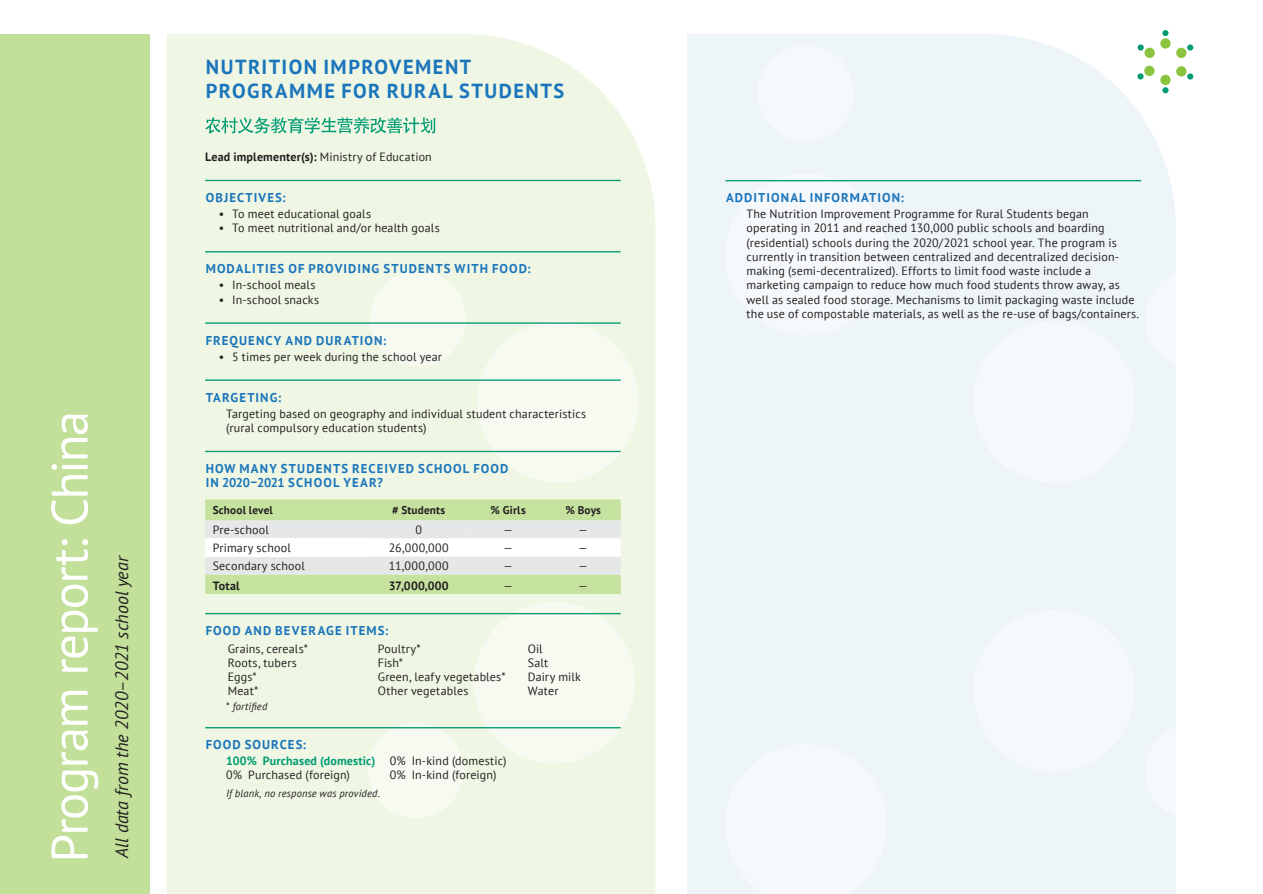
<style>
.page{position:relative;width:1263px;height:894px;background:#fff}
.page>*{position:absolute;margin:0;border:0;box-sizing:border-box;transform-origin:0 0}
.t1{font:51px "PT Sans";letter-spacing:-.035em;color:#fff}
.t2{font:700 20.25px/24.3px "PT Sans";letter-spacing:.075em;color:#1b75bb}
.t3{font:italic 18px "PT Sans";color:#231f20}
.t4{font:700 12.75px/14.2px "PT Sans";letter-spacing:.085em;color:#1b75bb}
.t5{font:12px/14.2px "PT Sans";letter-spacing:.015em;color:#231f20}
.t6{font:700 12px "PT Sans";letter-spacing:.015em;color:#231f20}
.t7{font:700 11.25px "PT Sans";letter-spacing:.015em;color:#231f20}
.t8{font:italic 10.5px "PT Sans";letter-spacing:.02em;color:#231f20}
.s1{font-weight:400}
.s2{font-style:normal}
.s3{font-weight:700;color:#009b72}
</style>
<div class="page">
<div style="left:167px;top:34px;width:489px;height:859px;background:#eff7e4"></div>
<div style="left:687px;top:31px;width:493px;height:862px;background:#eef5f9"></div>
<div style="left:477px;top:321px;width:161px;height:161px;background:#f6faf1;border-radius:50%"></div>
<div style="left:725px;top:174px;width:161px;height:161px;background:#f6f9fb;border-radius:50%"></div>
<div style="left:973px;top:321px;width:161px;height:161px;background:#f6f9fb;border-radius:50%"></div>
<div style="left:973px;top:610px;width:161px;height:161px;background:#f6f9fb;border-radius:50%"></div>
<div style="left:725px;top:744px;width:161px;height:149px;background:#f6f9fb"></div>
<div style="left:474px;top:602px;width:161px;height:161px;background:#f6faf1;border-radius:50%"></div>
<div style="left:1145px;top:271px;width:95px;height:95px;background:#fff;border-radius:50%"></div>
<div style="left:1145px;top:723px;width:95px;height:96px;background:#fff;border-radius:50%"></div>
<div style="left:368px;top:722px;width:95px;height:96px;background:#f6faf1;border-radius:50%"></div>
<div style="left:370px;top:271px;width:96px;height:95px;background:#f6faf1;border-radius:50%"></div>
<div style="left:758px;top:45px;width:95px;height:96px;background:#f6f9fb;border-radius:50%"></div>
<div style="left:0;top:34px;width:150px;height:859px;background:#c2e099"></div>
<div style="left:1144px;top:48px;width:10px;height:10px;background:#8bc53f;border-radius:50%"></div>
<div style="left:1160px;top:38px;width:10px;height:11px;background:#8bc53f;border-radius:50%"></div>
<div style="left:1176px;top:48px;width:10px;height:10px;background:#8bc53f;border-radius:50%"></div>
<div style="left:1176px;top:66px;width:10px;height:10px;background:#8bc53f;border-radius:50%"></div>
<div style="left:1160px;top:75px;width:10px;height:10px;background:#8bc53f;border-radius:50%"></div>
<div style="left:1144px;top:66px;width:10px;height:10px;background:#8bc53f;border-radius:50%"></div>
<div style="left:1187px;top:44px;width:6px;height:7px;background:#009b72;border-radius:50%"></div>
<svg style="left:1187px;top:73px;width:6px;height:6px"></svg>
<svg style="left:1162px;top:87px;width:6px;height:6px"></svg>
<svg style="left:1137px;top:73px;width:6px;height:6px"></svg>
<div style="left:1137px;top:44px;width:6px;height:7px;background:#009b72;border-radius:50%"></div>
<svg style="left:1162px;top:30px;width:6px;height:6px"></svg>
<hr style="left:205px;top:180px;width:415px;height:1px;background:#009b72">
<hr style="left:205px;top:251px;width:415px;height:1px;background:#009b72">
<hr style="left:205px;top:322px;width:415px;height:1px;background:#009b72">
<hr style="left:205px;top:379px;width:415px;height:1px;background:#009b72">
<hr style="left:205px;top:450px;width:415px;height:2px;background:#009b72">
<hr style="left:205px;top:612px;width:415px;height:2px;background:#009b72">
<hr style="left:205px;top:726px;width:415px;height:2px;background:#009b72">
<svg style="left:205px;top:117px;width:230px;height:17px;background:#a3d9bf"></svg>
<svg style="left:205px;top:499px;width:416px;height:94px"></svg>
<hr style="left:725px;top:180px;width:416px;height:1px;background:#009b72">
<h1 class="t1" style="left:37px;top:862px;width:453px;rotate:-90deg">Program report: China</h1>
<h3 class="t3" style="left:110px;top:857px;width:304px;rotate:-90deg">All data from the 2020–2021 school year</h3>
<h2 class="t2" style="left:206px;top:54px;width:360px">NUTRITION IMPROVEMENT<br>PROGRAMME FOR RURAL STUDENTS</h2>
<p class="t6" style="left:205px;top:149px;width:228px">Lead implementer(s): <span class="s1">Ministry of Education</span></p>
<p class="t4" style="left:206px;top:190px;width:81px">OBJECTIVES:</p>
<p class="t5" style="left:219px;top:206px;width:154px">• To meet educational goals</p>
<p class="t5" style="left:219px;top:220px;width:223px">• To meet nutritional and/or health goals</p>
<p class="t4" style="left:206px;top:261px;width:326px">MODALITIES OF PROVIDING STUDENTS WITH FOOD:</p>
<p class="t5" style="left:219px;top:277px;width:98px">• In-school meals</p>
<p class="t5" style="left:219px;top:292px;width:102px">• In-school snacks</p>
<p class="t4" style="left:206px;top:333px;width:182px">FREQUENCY AND DURATION:</p>
<p class="t5" style="left:219px;top:349px;width:225px">• 5 times per week during the school year</p>
<p class="t4" style="left:206px;top:390px;width:77px">TARGETING:</p>
<p class="t5" style="left:226px;top:406px;width:361px">Targeting based on geography and individual student characteristics (rural compulsory education students)</p>
<p class="t4" style="left:206px;top:461px;width:304px">HOW MANY STUDENTS RECEIVED SCHOOL FOOD<br>IN 2020–2021 SCHOOL YEAR?</p>
<p class="t7" style="left:213px;top:502px;width:62px">School level</p>
<p class="t7" style="left:392px;top:502px;width:55px"># Students</p>
<p class="t7" style="left:490px;top:502px;width:37px">% Girls</p>
<p class="t7" style="left:565px;top:502px;width:37px">% Boys</p>
<p class="t5" style="left:213px;top:522px;width:58px">Pre-school</p>
<p class="t5" style="left:415px;top:522px;width:8px">0</p>
<p class="t5" style="left:503px;top:522px;width:11px">—</p>
<p class="t5" style="left:578px;top:522px;width:11px">—</p>
<p class="t5" style="left:213px;top:540px;width:80px">Primary school</p>
<p class="t5" style="left:389px;top:540px;width:61px">26,000,000</p>
<p class="t5" style="left:503px;top:540px;width:11px">—</p>
<p class="t5" style="left:578px;top:540px;width:11px">—</p>
<p class="t5" style="left:213px;top:558px;width:94px">Secondary school</p>
<p class="t5" style="left:389px;top:558px;width:61px">11,000,000</p>
<p class="t5" style="left:503px;top:558px;width:11px">—</p>
<p class="t5" style="left:578px;top:558px;width:11px">—</p>
<p class="t6" style="left:213px;top:577px;width:28px">Total</p>
<p class="t6" style="left:389px;top:577px;width:61px">37,000,000</p>
<p class="t4" style="left:206px;top:623px;width:184px">FOOD AND BEVERAGE ITEMS:</p>
<p class="t5" style="left:228px;top:640px;width:82px">Grains, cereals*<br>Roots, tubers<br>Eggs*<br>Meat*</p>
<p class="t5" style="left:378px;top:640px;width:129px">Poultry*<br>Fish*<br>Green, leafy vegetables*<br>Other vegetables</p>
<p class="t5" style="left:528px;top:640px;width:55px">Oil<br>Salt<br>Dairy milk<br>Water</p>
<p class="t8" style="left:226px;top:699px;width:43px"><span class="s2">*</span> fortified</p>
<p class="t4" style="left:206px;top:737px;width:102px">FOOD SOURCES:</p>
<p class="t5" style="left:226px;top:753px;width:282px"><span class="s3">100% Purchased (domestic)</span> 0% In-kind (domestic)<br>0% Purchased (foreign)</p>
<p class="t5" style="left:390px;top:767px;width:108px">0% In-kind (foreign)</p>
<p class="t8" style="left:226px;top:786px;width:155px">If blank, no response was provided.</p>
<p class="t4" style="left:726px;top:190px;width:179px">ADDITIONAL INFORMATION:</p>
<p class="t5" style="left:746px;top:206px;width:394px">The Nutrition Improvement Programme for Rural Students began operating in 2011 and reached 130,000 public schools and boarding (residential) schools during the 2020/2021 school year. The program is currently in transition between centralized and decentralized decision&shy;making (semi-decentralized). Efforts to limit food waste include a marketing campaign to reduce how much food students throw away, as well as sealed food storage. Mechanisms to limit packaging waste include the use of compostable materials, as well as the re-use of bags/containers.</p>
</div>
